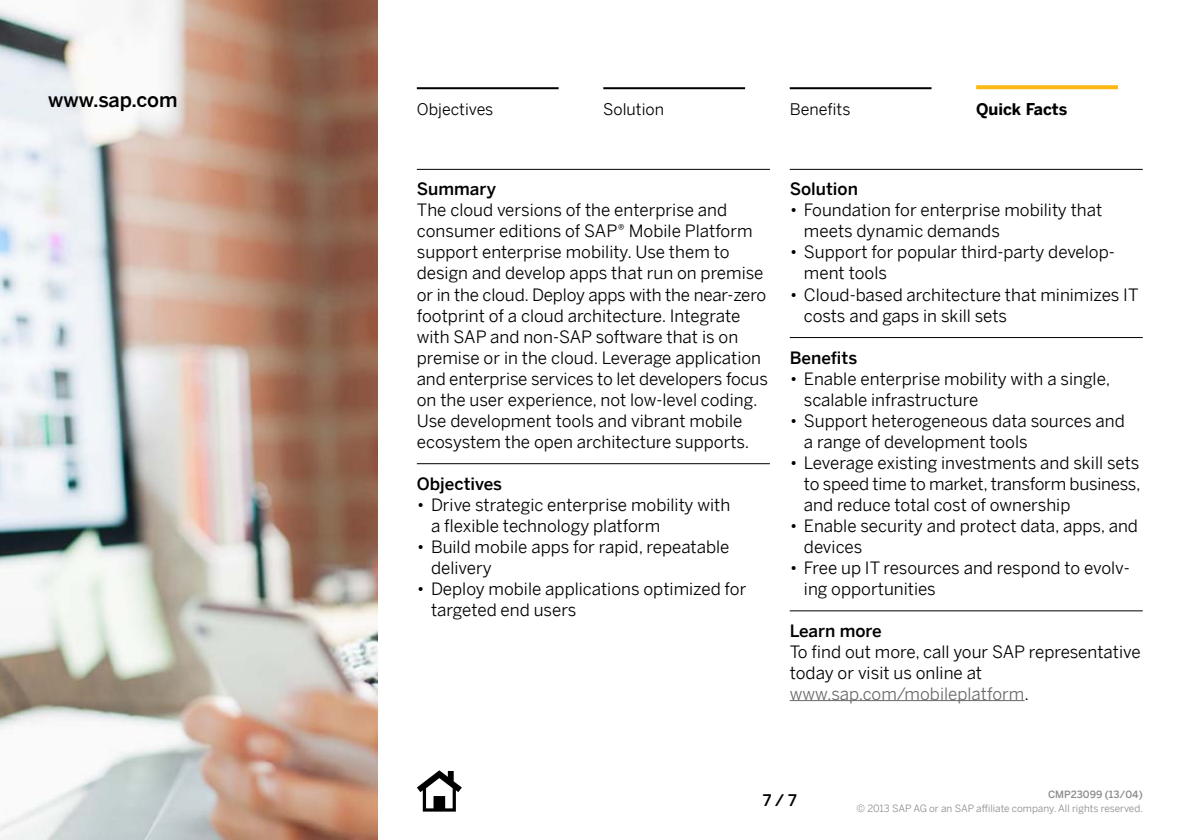
<style>
.page{position:relative;width:1191px;height:840px;background:#fff}
.page>*{position:absolute;margin:0;border:0;box-sizing:border-box;transform-origin:0 0}
.t1{font:500 20px "Benton Sans";color:#000}
.t2{font:17px/21px "Benton Sans";color:#000}
.t3{font:500 17px "Benton Sans";color:#000}
.t4{font:16px "Benton Sans";color:#000}
.t5{font:700 16px "Benton Sans";color:#000}
.t6{font:500 16px "Benton Sans";color:#000}
.t7{font:10px "Benton Sans";color:#8a8c8e}
.t8{font:500 10px "Benton Sans";color:#8a8c8e}
.s1{font-weight:300}
.s2{color:#696a6d}
</style>
<div class="page">
<hr style="left:417px;top:169px;width:353px;height:1px;background:#000">
<hr style="left:417px;top:463px;width:353px;height:1px;background:#000">
<hr style="left:789px;top:169px;width:353px;height:1px;background:#000">
<hr style="left:789px;top:337px;width:353px;height:1px;background:#000">
<hr style="left:789px;top:610px;width:353px;height:1px;background:#000">
<hr style="left:789px;top:699px;width:235px;height:1px;background:#696a6d">
<img style="left:0;top:0;width:377px;height:839px">
<svg style="left:976px;top:85px;width:142px;height:4px"></svg>
<hr style="left:789px;top:87px;width:142px;height:2px;background:#000">
<hr style="left:603px;top:87px;width:142px;height:2px;background:#000">
<hr style="left:417px;top:87px;width:141px;height:2px;background:#000">
<svg style="left:417px;top:770px;width:45px;height:41px"></svg>
<p class="t1" style="left:48px;top:85px;width:131px">www.sap.com</p>
<p class="t4" style="left:417px;top:97px;width:78px">Objectives</p>
<p class="t4" style="left:603px;top:97px;width:62px">Solution</p>
<p class="t4" style="left:789px;top:97px;width:62px">Benefits</p>
<p class="t5" style="left:976px;top:97px;width:93px">Quick Facts</p>
<p class="t3" style="left:417px;top:177px;width:81px">Summary</p>
<p class="t2" style="left:417px;top:199px;width:352px">The cloud versions of the enterprise and consumer editions of SAP® Mobile Platform support enterprise mobility. Use them to design and develop apps that run on premise or in the cloud. Deploy apps with the near-zero footprint of a cloud architecture. Integrate with SAP and non-SAP software that is on premise or in the cloud. Leverage application and enterprise services to let developers focus on the user experience, not low-level coding.<br>Use development tools and vibrant mobile ecosystem the open architecture supports.</p>
<p class="t3" style="left:417px;top:471px;width:87px">Objectives</p>
<p class="t2" style="left:431px;top:493px;width:301px;text-indent:-14px"><span class="s1">•</span> Drive strategic enterprise mobility with a flexible technology platform</p>
<p class="t2" style="left:431px;top:534px;width:300px;text-indent:-14px"><span class="s1">•</span> Build mobile apps for rapid, repeatable delivery</p>
<p class="t2" style="left:431px;top:576px;width:317px;text-indent:-14px"><span class="s1">•</span> Deploy mobile applications optimized for targeted end users</p>
<p class="t3" style="left:789px;top:177px;width:70px">Solution</p>
<p class="t2" style="left:804px;top:199px;width:300px;text-indent:-14px"><span class="s1">•</span> Foundation for enterprise mobility that meets dynamic demands</p>
<p class="t2" style="left:804px;top:241px;width:312px;text-indent:-14px"><span class="s1">•</span> Support for popular third-party develop&shy;ment tools</p>
<p class="t2" style="left:804px;top:283px;width:336px;text-indent:-14px"><span class="s1">•</span> Cloud-based architecture that minimizes IT costs and gaps in skill sets</p>
<p class="t3" style="left:789px;top:345px;width:69px">Benefits</p>
<p class="t2" style="left:804px;top:367px;width:308px;text-indent:-14px"><span class="s1">•</span> Enable enterprise mobility with a single, scalable infrastructure</p>
<p class="t2" style="left:804px;top:409px;width:322px;text-indent:-14px"><span class="s1">•</span> Support heterogeneous data sources and a range of development tools</p>
<p class="t2" style="left:804px;top:451px;width:338px;text-align:justify;text-indent:-14px"><span class="s1">•</span> Leverage existing investments and skill sets to speed time to market, transform business, and reduce total cost of ownership</p>
<p class="t2" style="left:804px;top:514px;width:335px;text-indent:-14px"><span class="s1">•</span> Enable security and protect data, apps, and devices</p>
<p class="t2" style="left:804px;top:556px;width:327px;text-indent:-14px"><span class="s1">•</span> Free up IT resources and respond to evolv&shy;ing opportunities</p>
<p class="t3" style="left:789px;top:618px;width:93px">Learn more</p>
<p class="t2" style="left:789px;top:639px;width:352px">To find out more, call your SAP representative today or visit us online at <span class="s2">www.sap.com/mobileplatform</span>.</p>
<p class="t6" style="left:762px;top:788px;width:36px">7/7</p>
<p class="t8" style="left:1048px;top:786px;width:96px">CMP23099 (13/04)</p>
<p class="t7" style="left:856px;top:800px;width:288px">© 2013 SAP AG or an SAP affiliate company. All rights reserved.</p>
</div>
